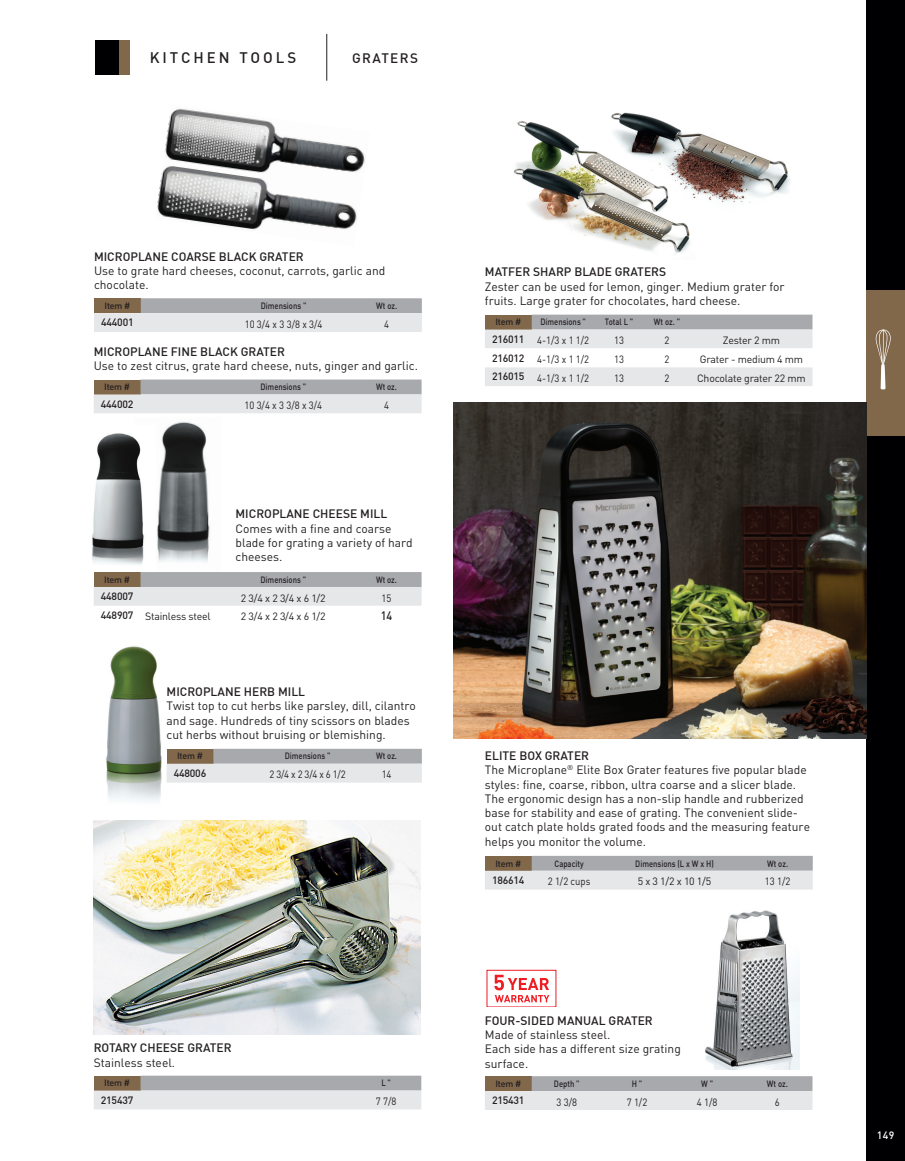
<style>
.page{position:relative;width:905px;height:1161px;background:#fff}
.page>*{position:absolute;margin:0;border:0;box-sizing:border-box;transform-origin:0 0}
.t1{font:500 15px "DIN";letter-spacing:.2em;color:#231f20}
.t2{font:500 13.5px "DIN";letter-spacing:.1em;color:#231f20}
.Commentaire{font:12px/14.2px "DIN";color:#231f20}
.Titre{font:500 12px "DIN";color:#231f20}
.Dimensions{font:500 12px "DIN";color:#231f20;scale:.9 1}
.Dimensions-2{font:10.5px "DIN";letter-spacing:-.02em;color:#231f20;scale:.9 1}
.Dimensions-3{font:10.5px "DIN";letter-spacing:-.02em;color:#231f20}
.t3{font:500 10.5px "DIN";letter-spacing:-.02em;color:#231f20}
.t4{font:500 10.5px "DIN";color:#fff}
.Code_bandeau{font:500 9px "DIN";color:#231f20;scale:.85 1}
.Code_bandeau-2{font:500 9px "DIN";color:#231f20}
</style>
<div class="page">
<div style="left:866px;top:0;width:38px;height:1161px;background:#000002"></div>
<div style="left:118px;top:40px;width:12px;height:35px;background:#81684b"></div>
<div style="left:95px;top:40px;width:23px;height:35px;background:#000002"></div>
<hr style="left:326px;top:34px;width:1px;height:47px;background:#231f20">
<div style="left:866px;top:290px;width:38px;height:145px;background:#81684b"></div>
<svg style="left:875px;top:329px;width:16px;height:60px"></svg>
<img style="left:94px;top:821px;width:326px;height:213px">
<img style="left:157px;top:422px;width:53px;height:140px">
<img style="left:106px;top:646px;width:56px;height:155px">
<img style="left:514px;top:112px;width:276px;height:142px">
<img style="left:453px;top:402px;width:413px;height:336px">
<img style="left:705px;top:910px;width:94px;height:159px">
<img style="left:92px;top:433px;width:52px;height:132px">
<img style="left:165px;top:108px;width:200px;height:59px">
<img style="left:157px;top:162px;width:205px;height:68px">
<div style="left:486px;top:970px;width:70px;height:37px;border:1px solid #ee1d23"></div>
<svg style="left:494px;top:975px;width:55px;height:27px"></svg>
<svg style="left:94px;top:1076px;width:327px;height:33px"></svg>
<svg style="left:94px;top:572px;width:327px;height:34px"></svg>
<svg style="left:94px;top:380px;width:327px;height:33px"></svg>
<svg style="left:94px;top:298px;width:328px;height:34px"></svg>
<svg style="left:485px;top:856px;width:327px;height:34px"></svg>
<svg style="left:485px;top:1076px;width:327px;height:34px"></svg>
<svg style="left:485px;top:315px;width:327px;height:71px"></svg>
<svg style="left:167px;top:749px;width:255px;height:34px"></svg>
<p class="t1" style="left:150px;top:48px;width:148px">KITCHEN TOOLS</p>
<p class="t2" style="left:352px;top:49px;width:67px">GRATERS</p>
<p class="Titre" style="left:94px;top:249px;width:211px">MICROPLANE COARSE BLACK GRATER</p>
<p class="Commentaire" style="left:94px;top:263px;width:293px">Use to grate hard cheeses, coconut, carrots, garlic and chocolate.</p>
<p class="Code_bandeau-2" style="left:104px;top:300px;width:27px">Item #</p>
<p class="Code_bandeau" style="left:261px;top:300px;width:55px">Dimensions "</p>
<p class="Code_bandeau" style="left:376px;top:300px;width:26px">Wt oz.</p>
<p class="t3" style="left:101px;top:316px;width:34px">444001</p>
<p class="Dimensions-2" style="left:245px;top:317px;width:88px">10 3/4 x 3 3/8 x 3/4</p>
<p class="Dimensions-2" style="left:384px;top:317px;width:7px">4</p>
<p class="Titre" style="left:94px;top:344px;width:193px">MICROPLANE FINE BLACK GRATER</p>
<p class="Commentaire" style="left:94px;top:358px;width:326px">Use to zest citrus, grate hard cheese, nuts, ginger and garlic.</p>
<p class="Code_bandeau-2" style="left:104px;top:381px;width:27px">Item #</p>
<p class="Code_bandeau" style="left:260px;top:381px;width:55px">Dimensions "</p>
<p class="Code_bandeau" style="left:376px;top:381px;width:26px">Wt oz.</p>
<p class="t3" style="left:101px;top:397px;width:34px">444002</p>
<p class="Dimensions-2" style="left:244px;top:399px;width:88px">10 3/4 x 3 3/8 x 3/4</p>
<p class="Dimensions-2" style="left:384px;top:399px;width:7px">4</p>
<p class="Titre" style="left:235px;top:506px;width:153px">MICROPLANE CHEESE MILL</p>
<p class="Commentaire" style="left:235px;top:521px;width:179px">Comes with a fine and coarse blade for grating a variety of hard cheeses.</p>
<p class="Code_bandeau-2" style="left:104px;top:574px;width:27px">Item #</p>
<p class="Code_bandeau" style="left:260px;top:574px;width:55px">Dimensions "</p>
<p class="Code_bandeau" style="left:376px;top:574px;width:26px">Wt oz.</p>
<p class="t3" style="left:101px;top:590px;width:34px">448007</p>
<p class="Dimensions-3" style="left:241px;top:591px;width:86px">2 3/4 x 2 3/4 x 6 1/2</p>
<p class="Dimensions-2" style="left:381px;top:591px;width:12px">15</p>
<p class="t3" style="left:101px;top:608px;width:34px">448907</p>
<p class="Dimensions-3" style="left:145px;top:610px;width:67px">Stainless steel</p>
<p class="Dimensions-3" style="left:241px;top:610px;width:86px">2 3/4 x 2 3/4 x 6 1/2</p>
<p class="Dimensions" style="left:381px;top:608px;width:14px">14</p>
<p class="Titre" style="left:167px;top:684px;width:140px">MICROPLANE HERB MILL</p>
<p class="Commentaire" style="left:167px;top:699px;width:251px">Twist top to cut herbs like parsley, dill, cilantro and sage. Hundreds of tiny scissors on blades cut herbs without bruising or blemishing.</p>
<p class="Code_bandeau-2" style="left:177px;top:750px;width:27px">Item #</p>
<p class="Code_bandeau" style="left:285px;top:750px;width:55px">Dimensions "</p>
<p class="Code_bandeau" style="left:376px;top:750px;width:26px">Wt oz.</p>
<p class="t3" style="left:174px;top:766px;width:34px">448006</p>
<p class="Dimensions-2" style="left:269px;top:768px;width:86px">2 3/4 x 2 3/4 x 6 1/2</p>
<p class="Dimensions-2" style="left:382px;top:768px;width:12px">14</p>
<p class="Titre" style="left:94px;top:1040px;width:139px">ROTARY CHEESE GRATER</p>
<p class="Commentaire" style="left:94px;top:1055px;width:83px">Stainless steel.</p>
<p class="Code_bandeau-2" style="left:104px;top:1077px;width:27px">Item #</p>
<p class="Code_bandeau" style="left:381px;top:1077px;width:13px">L "</p>
<p class="t3" style="left:101px;top:1093px;width:34px">215437</p>
<p class="Dimensions-2" style="left:376px;top:1095px;width:24px">7 7/8</p>
<p class="Titre" style="left:485px;top:264px;width:183px">MATFER SHARP BLADE GRATERS</p>
<p class="Commentaire" style="left:485px;top:279px;width:301px">Zester can be used for lemon, ginger. Medium grater for fruits. Large grater for chocolates, hard cheese.</p>
<p class="Code_bandeau-2" style="left:495px;top:316px;width:27px">Item #</p>
<p class="Code_bandeau" style="left:540px;top:316px;width:55px">Dimensions "</p>
<p class="Code_bandeau" style="left:605px;top:316px;width:35px">Total L "</p>
<p class="Code_bandeau" style="left:654px;top:316px;width:32px">Wt oz. "</p>
<p class="t3" style="left:492px;top:332px;width:34px">216011</p>
<p class="Dimensions-2" style="left:537px;top:334px;width:59px">4-1/3 x 1 1/2</p>
<p class="Dimensions-2" style="left:614px;top:334px;width:12px">13</p>
<p class="Dimensions-2" style="left:664px;top:334px;width:7px">2</p>
<p class="Dimensions-3" style="left:722px;top:334px;width:59px">Zester 2 mm</p>
<p class="t3" style="left:492px;top:351px;width:34px">216012</p>
<p class="Dimensions-2" style="left:537px;top:353px;width:59px">4-1/3 x 1 1/2</p>
<p class="Dimensions-2" style="left:614px;top:353px;width:12px">13</p>
<p class="Dimensions-2" style="left:664px;top:353px;width:7px">2</p>
<p class="Dimensions-3" style="left:699px;top:353px;width:105px">Grater - medium 4 mm</p>
<p class="t3" style="left:492px;top:370px;width:34px">216015</p>
<p class="Dimensions-2" style="left:537px;top:372px;width:59px">4-1/3 x 1 1/2</p>
<p class="Dimensions-2" style="left:614px;top:372px;width:12px">13</p>
<p class="Dimensions-2" style="left:664px;top:372px;width:7px">2</p>
<p class="Dimensions-3" style="left:697px;top:372px;width:110px">Chocolate grater 22 mm</p>
<p class="Titre" style="left:485px;top:748px;width:106px">ELITE BOX GRATER</p>
<p class="Commentaire" style="left:485px;top:763px;width:326px">The Microplane<sup>®</sup> Elite Box Grater features five popular blade styles: fine, coarse, ribbon, ultra coarse and a slicer blade.<br>The ergonomic design has a non-slip handle and rubberized base for stability and ease of grating. The convenient slide&shy;out catch plate holds grated foods and the measuring feature helps you monitor the volume.</p>
<p class="Code_bandeau-2" style="left:495px;top:858px;width:27px">Item #</p>
<p class="Code_bandeau" style="left:554px;top:858px;width:36px">Capacity</p>
<p class="Code_bandeau" style="left:635px;top:858px;width:94px">Dimensions (L x W x H)</p>
<p class="Code_bandeau" style="left:767px;top:858px;width:26px">Wt oz.</p>
<p class="t3" style="left:492px;top:873px;width:34px">186614</p>
<p class="Dimensions-2" style="left:547px;top:875px;width:49px">2 1/2 cups</p>
<p class="Dimensions-3" style="left:637px;top:875px;width:75px">5 x 3 1/2 x 10 1/5</p>
<p class="Dimensions-2" style="left:765px;top:875px;width:30px">13 1/2</p>
<p class="Titre" style="left:485px;top:1013px;width:169px">FOUR-SIDED MANUAL GRATER</p>
<p class="Commentaire" style="left:485px;top:1027px;width:127px">Made of stainless steel.</p>
<p class="Commentaire" style="left:485px;top:1042px;width:197px">Each side has a different size grating surface.</p>
<p class="Code_bandeau-2" style="left:495px;top:1078px;width:27px">Item #</p>
<p class="Code_bandeau" style="left:554px;top:1078px;width:32px">Depth "</p>
<p class="Code_bandeau" style="left:631px;top:1078px;width:14px">H "</p>
<p class="Code_bandeau" style="left:701px;top:1078px;width:15px">W "</p>
<p class="Code_bandeau" style="left:767px;top:1078px;width:26px">Wt oz.</p>
<p class="t3" style="left:492px;top:1094px;width:34px">215431</p>
<p class="Dimensions-2" style="left:556px;top:1095px;width:24px">3 3/8</p>
<p class="Dimensions-2" style="left:626px;top:1095px;width:24px">7 1/2</p>
<p class="Dimensions-2" style="left:697px;top:1095px;width:24px">4 1/8</p>
<p class="Dimensions-2" style="left:775px;top:1095px;width:7px">6</p>
<p class="t4" style="left:876px;top:1128px;width:19px">149</p>
</div>
